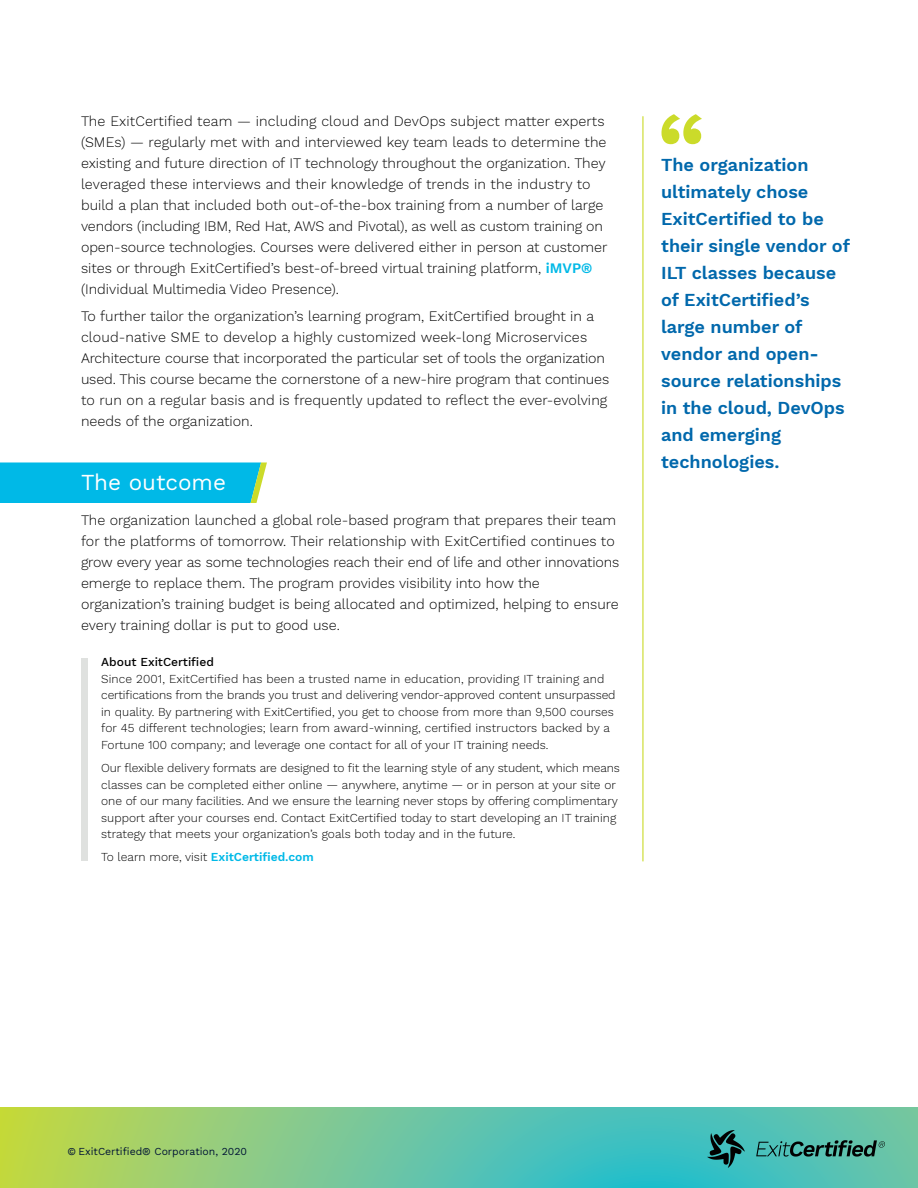
<style>
.page{position:relative;width:918px;height:1188px;background:#fff}
.page>*{position:absolute;margin:0;border:0;box-sizing:border-box;transform-origin:0 0}
.t1{font:22.5px "Work Sans";color:#fff}
.t2{font:600 18px/27px "Work Sans";color:#0068ac}
.t3{font:300 14.25px/21px "Work Sans";color:#000}
.t4{font:300 12px/16.5px "Work Sans";color:#000}
.t5{font:500 12px "Work Sans";color:#000}
.t6{font:10.5px "Work Sans";color:#011535}
.s1{font-weight:600;color:#00b9e7}
</style>
<div class="page">
<div style="left:81px;top:658px;width:7px;height:203px;background:#dfe1df"></div>
<div style="left:0;top:462px;width:267px;height:41px;background:#00b9e7"></div>
<svg style="left:661px;top:114px;width:41px;height:30px"></svg>
<hr style="left:642px;top:116px;width:2px;height:745px;background:#cbdb2a">
<svg style="left:0;top:1107px;width:918px;height:81px;background:#72c797"></svg>
<img style="left:707px;top:1131px;width:178px;height:37px">
<p class="t3" style="left:81px;top:111px;width:528px">The ExitCertified team — including cloud and DevOps subject matter experts (SMEs) — regularly met with and interviewed key team leads to determine the existing and future direction of IT technology throughout the organization. They leveraged these interviews and their knowledge of trends in the industry to build a plan that included both out-of-the-box training from a number of large vendors (including IBM, Red Hat, AWS and Pivotal), as well as custom training on open-source technologies. Courses were delivered either in person at customer sites or through ExitCertified’s best-of-breed virtual training platform, <span class="s1">iMVP® </span>(Individual Multimedia Video Presence).</p>
<p class="t3" style="left:81px;top:307px;width:530px">To further tailor the organization’s learning program, ExitCertified brought in a cloud-native SME to develop a highly customized week-long Microservices Architecture course that incorporated the particular set of tools the organization used. This course became the cornerstone of a new-hire program that continues to run on a regular basis and is frequently updated to reflect the ever-evolving needs of the organization.</p>
<h1 class="t1" style="left:81px;top:465px;width:147px">The outcome</h1>
<p class="t3" style="left:81px;top:510px;width:540px">The organization launched a global role-based program that prepares their team for the platforms of tomorrow. Their relationship with ExitCertified continues to grow every year as some technologies reach their end of life and other innovations emerge to replace them. The program provides visibility into how the organization’s training budget is being allocated and optimized, helping to ensure every training dollar is put to good use.</p>
<p class="t5" style="left:101px;top:655px;width:114px">About ExitCertified</p>
<p class="t4" style="left:101px;top:671px;width:516px">Since 2001, ExitCertified has been a trusted name in education, providing IT training and certifications from the brands you trust and delivering vendor-approved content unsurpassed in quality. By partnering with ExitCertified, you get to choose from more than 9,500 courses for 45 different technologies; learn from award-winning, certified instructors backed by a Fortune 100 company; and leverage one contact for all of your IT training needs.</p>
<p class="t4" style="left:101px;top:760px;width:520px">Our flexible delivery formats are designed to fit the learning style of any student, which means classes can be completed either online — anywhere, anytime — or in person at your site or one of our many facilities. And we ensure the learning never stops by offering complimentary support after your courses end. Contact ExitCertified today to start developing an IT training strategy that meets your organization’s goals both today and in the future.</p>
<p class="t4" style="left:101px;top:850px;width:214px">To learn more, visit <span class="s1">ExitCertified.com</span></p>
<p class="t2" style="left:661px;top:152px;width:190px">The organization ultimately chose<br>ExitCertified to be their single vendor of<br>ILT classes because of ExitCertified’s large number of vendor and open&shy;source relationships in the cloud, DevOps and emerging technologies.</p>
<p class="t6" style="left:68px;top:1143px;width:181px">© ExitCertified® Corporation, 2020</p>
</div>
